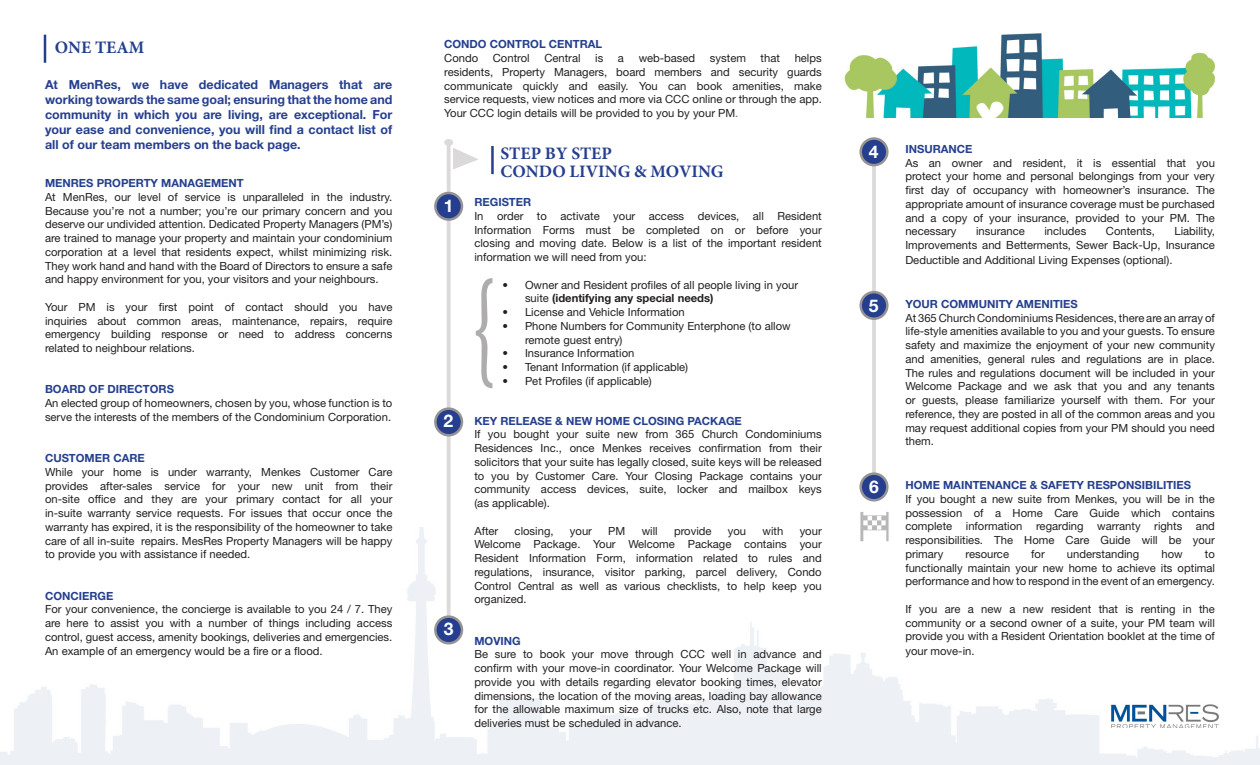
<style>
.page{position:relative;width:1260px;height:765px;background:#fff}
.page>*{position:absolute;margin:0;border:0;box-sizing:border-box;transform-origin:0 0}
.t1{font:700 17.5px/18.8px "Minion Pro";color:#253f8e}
.t2{font:700 17.5px "Helvetica Neue LT Std";color:#fff}
.t3{font:700 12.5px/15px "Helvetica Neue LT Std";color:#253f8e;text-align:justify}
.t4{font:11.25px/13.8px "Helvetica Neue LT Std";color:#231f20;text-align:justify}
.t5{font:700 11.25px "Helvetica Neue LT Std";color:#253f8e}
.s1{color:#69696c}
.s2{font-weight:700}
</style>
<div class="page">
<hr style="left:44px;top:35px;width:2px;height:28px;background:#253f8e">
<img style="left:1110px;top:704px;width:109px;height:24px">
<hr style="left:491px;top:146px;width:3px;height:28px;background:#253f8e">
<svg style="left:476px;top:278px;width:16px;height:110px"></svg>
<svg style="left:447px;top:170px;width:4px;height:445px;background:#dedddd"></svg>
<div style="left:435px;top:193px;width:27px;height:27px;background:#253f8e;border-radius:50%"></div>
<div style="left:434px;top:192px;width:29px;height:29px;border:2px solid #959393;border-radius:50%"></div>
<svg style="left:435px;top:409px;width:27px;height:26px"></svg>
<div style="left:434px;top:407px;width:29px;height:30px;border:2px solid #959393;border-radius:50%"></div>
<img style="left:845px;top:33px;width:370px;height:85px">
<hr style="left:872px;top:143px;width:4px;height:335px;background:#dbd9d9">
<svg style="left:861px;top:292px;width:26px;height:27px"></svg>
<div style="left:859px;top:291px;width:30px;height:29px;border:2px solid #959393;border-radius:50%"></div>
<div style="left:861px;top:474px;width:26px;height:26px;background:#253f8e;border-radius:50%"></div>
<div style="left:859px;top:472px;width:30px;height:30px;border:2px solid #959393;border-radius:50%"></div>
<div style="left:444px;top:139px;width:9px;height:7px;border:1px solid #dbd9d9;border-radius:50%"></div>
<svg style="left:445px;top:140px;width:33px;height:30px"></svg>
<img style="left:860px;top:512px;width:29px;height:30px">
<svg style="left:435px;top:617px;width:27px;height:26px"></svg>
<div style="left:434px;top:615px;width:29px;height:30px;border:2px solid #959393;border-radius:50%"></div>
<div style="left:861px;top:139px;width:26px;height:26px;background:#253f8e;border-radius:50%"></div>
<div style="left:859px;top:137px;width:30px;height:29px;border:2px solid #959393;border-radius:50%"></div>
<p class="t1" style="left:55px;top:38px;width:91px">ONE TEAM</p>
<p class="t3" style="left:45px;top:77px;width:349px">At MenRes, we have dedicated Managers that are working towards the same goal; ensuring that the home and community in which you are living, are exceptional. For your ease and convenience, you will find a contact list of all of our team members on the back page.</p>
<p class="t5" style="left:45px;top:176px;width:200px">MENRES PROPERTY MANAGEMENT</p>
<p class="t4" style="left:45px;top:190px;width:349px">At MenRes, our level of service is unparalleled in the industry.<br>Because you’re not a number; you’re our primary concern and you deserve our undivided attention. Dedicated Property Managers (PM’s) are trained to manage your property and maintain your condominium corporation at a level that residents expect, whilst minimizing risk.<br>They work hand and hand with the Board of Directors to ensure a safe and happy environment for you, your visitors and your neighbours.</p>
<p class="t4" style="left:45px;top:300px;width:349px">Your PM is your first point of contact should you have inquiries about common areas, maintenance, repairs, require emergency building response or need to address concerns related to neighbour relations.</p>
<p class="t5" style="left:45px;top:382px;width:130px">BOARD OF DIRECTORS</p>
<p class="t4" style="left:45px;top:396px;width:349px">An elected group of homeowners, chosen by you, whose function is to serve the interests of the members of the Condominium Corporation.</p>
<p class="t5" style="left:45px;top:451px;width:101px">CUSTOMER CARE</p>
<p class="t4" style="left:45px;top:465px;width:349px">While your home is under warranty, Menkes Customer Care provides after-sales service for your new unit from their on-site office and they are your primary contact for all your in-suite warranty service requests. For issues that occur once the warranty has expired, it is the responsibility of the homeowner to take care of all in-suite repairs. MesRes Property Managers will be happy to provide you with assistance if needed.</p>
<p class="t5" style="left:45px;top:589px;width:70px">CONCIERGE</p>
<p class="t4" style="left:45px;top:602px;width:349px">For your convenience, the concierge is available to you 24 / 7. They are here to assist you with a number of things including access control, guest access, amenity bookings, deliveries and emergencies.<br>An example of an emergency would be a fire or a flood.</p>
<p class="t5" style="left:444px;top:37px;width:159px">CONDO CONTROL CENTRAL</p>
<p class="t4" style="left:444px;top:51px;width:35px">Condo</p>
<p class="t4" style="left:493px;top:51px;width:38px">Control</p>
<p class="t4" style="left:544px;top:51px;width:38px">Central</p>
<p class="t4" style="left:595px;top:51px;width:10px">is</p>
<p class="t4" style="left:618px;top:51px;width:8px">a</p>
<p class="t4" style="left:639px;top:51px;width:58px">web-based</p>
<p class="t4" style="left:710px;top:51px;width:38px">system</p>
<p class="t4" style="left:761px;top:51px;width:21px">that</p>
<p class="t4" style="left:444px;top:51px;width:379px;text-indent:350px">helps residents, Property Managers, board members and security guards communicate quickly and easily. You can book amenities, make service requests, view notices and more via CCC online or through the app.<br>Your CCC login details will be provided to you by your PM<span class="s1">.</span></p>
<p class="t2" style="left:444px;top:195px;width:11px">1</p>
<p class="t2" style="left:443px;top:410px;width:11px">2</p>
<p class="t2" style="left:444px;top:618px;width:11px">3</p>
<p class="t1" style="left:501px;top:144px;width:225px">STEP BY STEP<br>CONDO LIVING &amp; MOVING</p>
<p class="t5" style="left:474px;top:195px;width:58px">REGISTER</p>
<p class="t4" style="left:474px;top:209px;width:349px">In order to activate your access devices, all Resident Information Forms must be completed on or before your closing and moving date. Below is a list of the important resident information we will need from you:</p>
<p class="t4" style="left:525px;top:278px;width:275px;text-indent:-22px">• Owner and Resident profiles of all people living in your suite <span class="s2">(identifying any special needs)</span></p>
<p class="t4" style="left:503px;top:305px;width:184px">• License and Vehicle Information</p>
<p class="t4" style="left:525px;top:319px;width:267px;text-indent:-22px">• Phone Numbers for Community Enterphone (to allow remote guest entry)</p>
<p class="t4" style="left:503px;top:346px;width:133px">• Insurance Information</p>
<p class="t4" style="left:503px;top:360px;width:187px">• Tenant Information (if applicable)</p>
<p class="t4" style="left:503px;top:374px;width:151px">• Pet Profiles (if applicable)</p>
<p class="t5" style="left:474px;top:414px;width:269px">KEY RELEASE &amp; NEW HOME CLOSING PACKAGE</p>
<p class="t4" style="left:474px;top:427px;width:349px">If you bought your suite new from 365 Church Condominiums Residences Inc., once Menkes receives confirmation from their solicitors that your suite has legally closed, suite keys will be released to you by Customer Care. Your Closing Package contains your community access devices, suite, locker and mailbox keys (as applicable).</p>
<p class="t4" style="left:474px;top:524px;width:25px">After</p>
<p class="t4" style="left:515px;top:524px;width:40px">closing,</p>
<p class="t4" style="left:570px;top:524px;width:24px">your</p>
<p class="t4" style="left:608px;top:524px;width:19px">PM</p>
<p class="t4" style="left:642px;top:524px;width:18px">will</p>
<p class="t4" style="left:674px;top:524px;width:39px">provide</p>
<p class="t4" style="left:728px;top:524px;width:20px">you</p>
<p class="t4" style="left:763px;top:524px;width:22px">with</p>
<p class="t4" style="left:474px;top:524px;width:349px;text-indent:325px">your Welcome Package. Your Welcome Package contains your Resident Information Form, information related to rules and regulations, insurance, visitor parking, parcel delivery, Condo Control Central as well as various checklists, to help keep you organized.</p>
<p class="t5" style="left:474px;top:634px;width:48px">MOVING</p>
<p class="t4" style="left:474px;top:647px;width:349px">Be sure to book your move through CCC well in advance and confirm with your move-in coordinator. Your Welcome Package will provide you with details regarding elevator booking times, elevator dimensions, the location of the moving areas, loading bay allowance for the allowable maximum size of trucks etc. Also, note that large deliveries must be scheduled in advance.</p>
<p class="t2" style="left:869px;top:141px;width:11px">4</p>
<p class="t2" style="left:869px;top:295px;width:11px">5</p>
<p class="t2" style="left:869px;top:475px;width:11px">6</p>
<p class="t5" style="left:905px;top:142px;width:69px">INSURANCE</p>
<p class="t4" style="left:905px;top:156px;width:311px">As an owner and resident, it is essential that you protect your home and personal belongings from your very first day of occupancy with homeowner’s insurance. The appropriate amount of insurance coverage must be purchased and a copy of your insurance, provided to your PM. The necessary</p>
<p class="t4" style="left:976px;top:224px;width:50px">insurance</p>
<p class="t4" style="left:1044px;top:224px;width:43px">includes</p>
<p class="t4" style="left:1106px;top:224px;width:50px">Contents,</p>
<p class="t4" style="left:905px;top:224px;width:311px;text-align:right">Liability,<br>Improvements and Betterments, Sewer Back-Up, Insurance</p>
<p class="t4" style="left:905px;top:253px;width:269px">Deductible and Additional Living Expenses (optional).</p>
<p class="t5" style="left:905px;top:297px;width:174px">YOUR COMMUNITY AMENITIES</p>
<p class="t4" style="left:905px;top:311px;width:311px">At 365 Church Condominiums Residences, there are an array of life-style amenities available to you and your guests. To ensure safety and maximize the enjoyment of your new community and amenities, general rules and regulations are in place.<br>The rules and regulations document will be included in your Welcome Package and we ask that you and any tenants or guests, please familiarize yourself with them. For your reference, they are posted in all of the common areas and you may request additional copies from your PM should you need them.</p>
<p class="t5" style="left:905px;top:478px;width:287px">HOME MAINTENANCE &amp; SAFETY RESPONSIBILITIES</p>
<p class="t4" style="left:905px;top:492px;width:311px">If you bought a new suite from Menkes, you will be in the possession of a Home Care Guide which contains complete information regarding warranty rights and responsibilities. The Home Care Guide will be your primary</p>
<p class="t4" style="left:966px;top:547px;width:45px">resource</p>
<p class="t4" style="left:1031px;top:547px;width:15px">for</p>
<p class="t4" style="left:1067px;top:547px;width:74px">understanding</p>
<p class="t4" style="left:1162px;top:547px;width:23px">how</p>
<p class="t4" style="left:905px;top:547px;width:311px;text-indent:300px">to functionally maintain your new home to achieve its optimal performance and how to respond in the event of an emergency.</p>
<p class="t4" style="left:905px;top:602px;width:311px">If you are a new a new resident that is renting in the community or a second owner of a suite, your PM team will provide you with a Resident Orientation booklet at the time of</p>
<p class="t4" style="left:905px;top:644px;width:71px">your move-in.</p>
</div>
